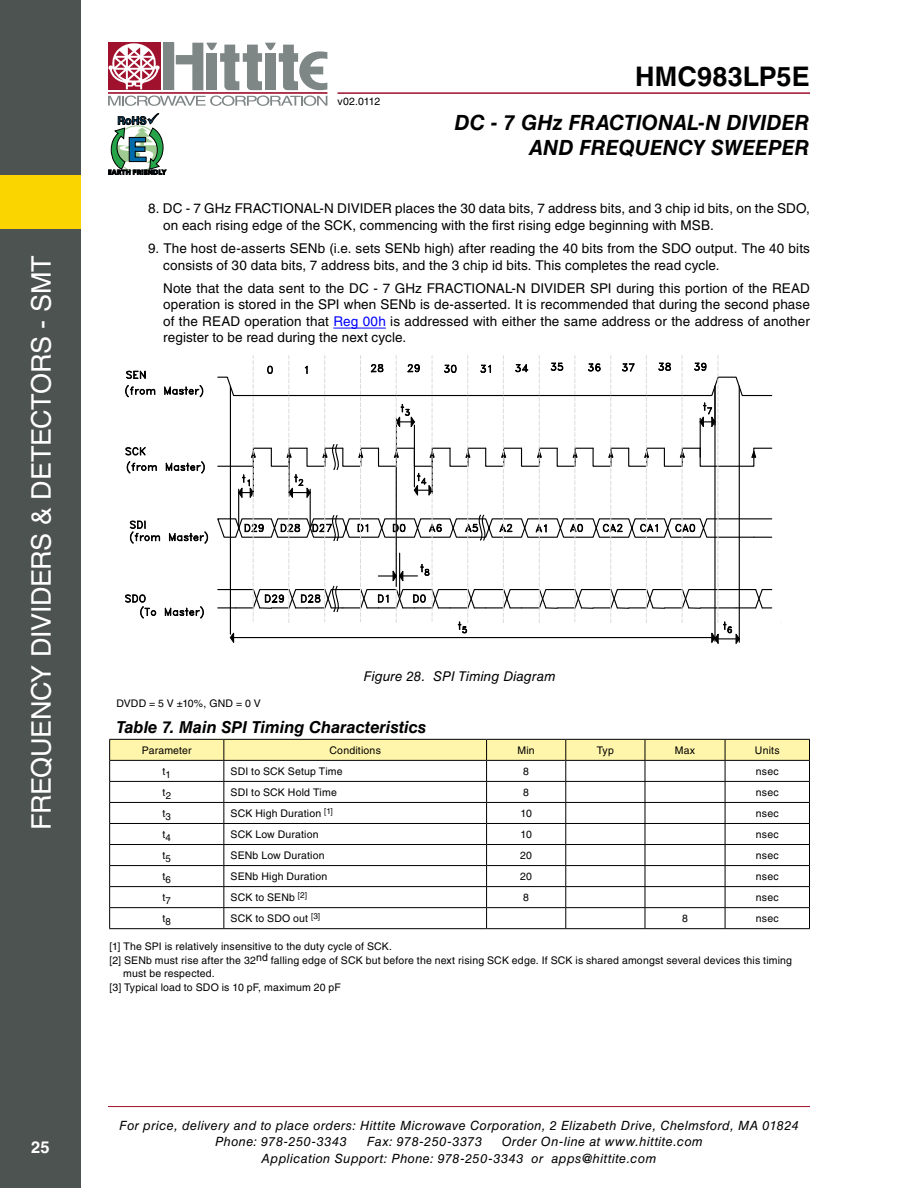
<style>
.page{position:relative;width:918px;height:1188px;background:#fff}
.page>*{position:absolute;margin:0;border:0;box-sizing:border-box;transform-origin:0 0}
.t1{font:27px "Helvetica LT Std";letter-spacing:-.015em;color:#fff}
.t2{font:700 27px "Helvetica LT Std";letter-spacing:.005em;color:#000}
.t3{font:italic 700 21px/25.2px "Helvetica LT Std";color:#000;text-align:right}
.t4{font:italic 700 16.5px "Helvetica LT Std";color:#000}
.t5{font:700 16.5px "Helvetica LT Std";color:#fff}
.t6{font:13.5px/16.5px "Helvetica LT Std";letter-spacing:.01em;color:#000}
.t7{font:italic 13.5px "Helvetica LT Std";letter-spacing:.005em;color:#000}
.t8{font:italic 12.75px/16.5px "Helvetica LT Std";letter-spacing:.035em;color:#000}
.t9{font:10.5px/13.5px "Helvetica LT Std";letter-spacing:.015em;color:#000}
.t10{font:8.25px "Helvetica LT Std";color:#000}
.s1{color:#00f}
.s2{font-size:10.5px}
</style>
<div class="page">
<hr style="left:108px;top:1106px;width:702px;height:1px;background:#a0112e">
<hr style="left:338px;top:92px;width:472px;height:2px;background:#a0112e">
<div style="left:163px;top:43px;width:11px;height:47px;background:#7f8686"></div>
<div style="left:108px;top:43px;width:52px;height:47px;background:#a0112e"></div>
<hr style="left:108px;top:92px;width:219px;height:2px;background:#a0112e">
<svg style="left:176px;top:43px;width:151px;height:47px"></svg>
<svg style="left:108px;top:96px;width:219px;height:10px"></svg>
<svg style="left:108px;top:43px;width:52px;height:46px"></svg>
<svg style="left:108px;top:113px;width:58px;height:62px"></svg>
<div style="left:0;top:0;width:81px;height:1188px;background:#4d5350"></div>
<div style="left:0;top:175px;width:81px;height:54px;background:#fbd500"></div>
<hr style="left:333px;top:328px;width:53px;height:1px;background:#00f">
<svg style="left:125px;top:447px;width:32px;height:27px"></svg>
<svg style="left:165px;top:461px;width:40px;height:13px"></svg>
<svg style="left:125px;top:370px;width:31px;height:28px"></svg>
<svg style="left:164px;top:385px;width:40px;height:13px"></svg>
<svg style="left:129px;top:520px;width:32px;height:24px"></svg>
<svg style="left:168px;top:531px;width:41px;height:13px"></svg>
<svg style="left:125px;top:594px;width:32px;height:25px"></svg>
<svg style="left:164px;top:606px;width:40px;height:13px"></svg>
<svg style="left:217px;top:356px;width:556px;height:287px"></svg>
<svg style="left:109px;top:739px;width:701px;height:189px"></svg>
<hr style="left:109px;top:928px;width:115px;height:1px;background:#000">
<hr style="left:224px;top:928px;width:263px;height:1px;background:#000">
<hr style="left:487px;top:928px;width:79px;height:1px;background:#000">
<hr style="left:566px;top:928px;width:79px;height:1px;background:#000">
<hr style="left:645px;top:928px;width:80px;height:1px;background:#000">
<hr style="left:725px;top:928px;width:85px;height:1px;background:#000">
<h1 class="t1" style="left:26px;top:830px;width:576px;rotate:-90deg">Frequency Divid ers &amp; Detectors - SMT</h1>
<p class="t5" style="left:31px;top:1138px;width:20px">25</p>
<p class="t9" style="left:338px;top:94px;width:44px">v02.0112</p>
<h1 class="t2" style="left:635px;top:60px;width:176px">HMC983LP5E</h1>
<h2 class="t3" style="left:455px;top:109px;width:357px">DC - 7 GHz FRACTIONAL-N DIVIDER<br>AND FREQUENCY SWEEPER</h2>
<p class="t6" style="left:148px;top:200px;width:123px">8. DC - 7 GHz FRACTION</p>
<p class="t6" style="left:163px;top:200px;width:648px;text-indent:141px">AL-N DIVI DER places the 30 data bits, 7 address bits, and 3 chip id bits, on the SDO, on each rising edge of the SCK, commencing with the first rising edge beginning with MSB.</p>
<p class="t6" style="left:148px;top:240px;width:152px">9. The host de-asserts SEN</p>
<p class="t6" style="left:318px;top:240px;width:77px">b (i.e. sets SEN</p>
<p class="t6" style="left:163px;top:240px;width:648px;text-indent:250px">b high) after reading the 40 bits from the SDO output. The 40 bits consists of 30 data bits, 7 address bits, and the 3 chip id bits. This completes the read cycle.</p>
<p class="t6" style="left:163px;top:280px;width:300px">Note that the data sent to the DC - 7 GHz FRACTION</p>
<p class="t6" style="left:496px;top:280px;width:316px">AL-N DIVI DER SPI during this portion of the READ</p>
<p class="t6" style="left:163px;top:296px;width:228px">operation is stored in the SPI when SEN</p>
<p class="t6" style="left:163px;top:296px;width:648px;text-align:justify;text-indent:245px">b is de-asserted. It is recommended that during the second phase of the READ operation that <span class="s1">Reg 00h</span> is addressed with either the same address or the address of another register to be read during the next cycle.</p>
<p class="t7" style="left:364px;top:668px;width:194px">Figure 28. SPI Timing Diagram</p>
<p class="t9" style="left:116px;top:697px;width:146px">DVDD = 5 V ±10%, GND = 0 V</p>
<p class="t4" style="left:116px;top:717px;width:311px">Table 7. Main SPI Timing Characteristics</p>
<p class="t9" style="left:142px;top:743px;width:51px">Parameter</p>
<p class="t9" style="left:330px;top:743px;width:53px">Conditions</p>
<p class="t9" style="left:518px;top:743px;width:19px">Min</p>
<p class="t9" style="left:597px;top:743px;width:18px">Typ</p>
<p class="t9" style="left:675px;top:743px;width:22px">Max</p>
<p class="t9" style="left:755px;top:743px;width:26px">Units</p>
<p class="t9" style="left:163px;top:764px;width:10px">t<sub>1</sub></p>
<p class="t9" style="left:231px;top:764px;width:114px">SDI to SCK Setup Time</p>
<p class="t9" style="left:523px;top:764px;width:7px">8</p>
<p class="t9" style="left:756px;top:764px;width:24px">nsec</p>
<p class="t9" style="left:162px;top:785px;width:10px">t<sub>2</sub></p>
<p class="t9" style="left:231px;top:785px;width:108px">SDI to SCK Hold Time</p>
<p class="t9" style="left:523px;top:785px;width:7px">8</p>
<p class="t9" style="left:756px;top:785px;width:24px">nsec</p>
<p class="t9" style="left:162px;top:806px;width:10px">t<sub>3</sub></p>
<p class="t9" style="left:231px;top:806px;width:104px">SCK High Duration <sup>[1]</sup></p>
<p class="t9" style="left:520px;top:806px;width:13px">10</p>
<p class="t9" style="left:756px;top:806px;width:24px">nsec</p>
<p class="t9" style="left:163px;top:827px;width:10px">t<sub>4</sub></p>
<p class="t9" style="left:231px;top:827px;width:90px">SCK Low Duration</p>
<p class="t9" style="left:520px;top:827px;width:13px">10</p>
<p class="t9" style="left:756px;top:827px;width:24px">nsec</p>
<p class="t9" style="left:162px;top:848px;width:10px">t<sub>5</sub></p>
<p class="t9" style="left:231px;top:848px;width:8px">SEN</p>
<p class="t9" style="left:253px;top:848px;width:73px">b Low Duration</p>
<p class="t9" style="left:520px;top:848px;width:13px">20</p>
<p class="t9" style="left:756px;top:848px;width:24px">nsec</p>
<p class="t9" style="left:162px;top:869px;width:10px">t<sub>6</sub></p>
<p class="t9" style="left:231px;top:869px;width:8px">SEN</p>
<p class="t9" style="left:253px;top:869px;width:76px">b High Duration</p>
<p class="t9" style="left:520px;top:869px;width:13px">20</p>
<p class="t9" style="left:756px;top:869px;width:24px">nsec</p>
<p class="t9" style="left:163px;top:890px;width:10px">t<sub>7</sub></p>
<p class="t9" style="left:231px;top:890px;width:45px">SC K to SEN</p>
<p class="t10" style="left:289px;top:890px;width:19px"><span class="s2">b</span> [2]</p>
<p class="t9" style="left:523px;top:890px;width:7px">8</p>
<p class="t9" style="left:756px;top:890px;width:24px">nsec</p>
<p class="t9" style="left:162px;top:911px;width:10px">t<sub>8</sub></p>
<p class="t9" style="left:231px;top:911px;width:91px">SC K to SDO out <sup>[3]</sup></p>
<p class="t9" style="left:682px;top:911px;width:7px">8</p>
<p class="t9" style="left:756px;top:911px;width:24px">nsec</p>
<p class="t9" style="left:110px;top:940px;width:284px">[1] The SPI is relatively insensitive to the duty cycle of SCK. [2] SEN</p>
<p class="t9" style="left:146px;top:953px;width:648px">b must rise after the 32nd falling edge of SCK but before the next rising SCK edge. If SCK is shared amongst several devices this timing</p>
<p class="t9" style="left:123px;top:967px;width:93px">must be respected.</p>
<p class="t9" style="left:110px;top:980px;width:233px">[3] Typical load to SDO is 10 pF, maximum 20 pF</p>
<p class="t8" style="left:215px;top:1117px;width:585px;text-indent:-96px">For price, delivery and to place orders: Hittite Microwave Corporation, 2 Elizabeth Drive, Chelmsford, MA 01824<br>Phone: 978-250-3343</p>
<p class="t8" style="left:262px;top:1133px;width:443px;text-indent:240px">Order On-line at www.hittite.com<br>Application Support: Phone: 978-250-3343 or apps@hittite.com</p>
<p class="t8" style="left:367px;top:1133px;width:117px">Fax: 978-250-3373</p>
</div>
